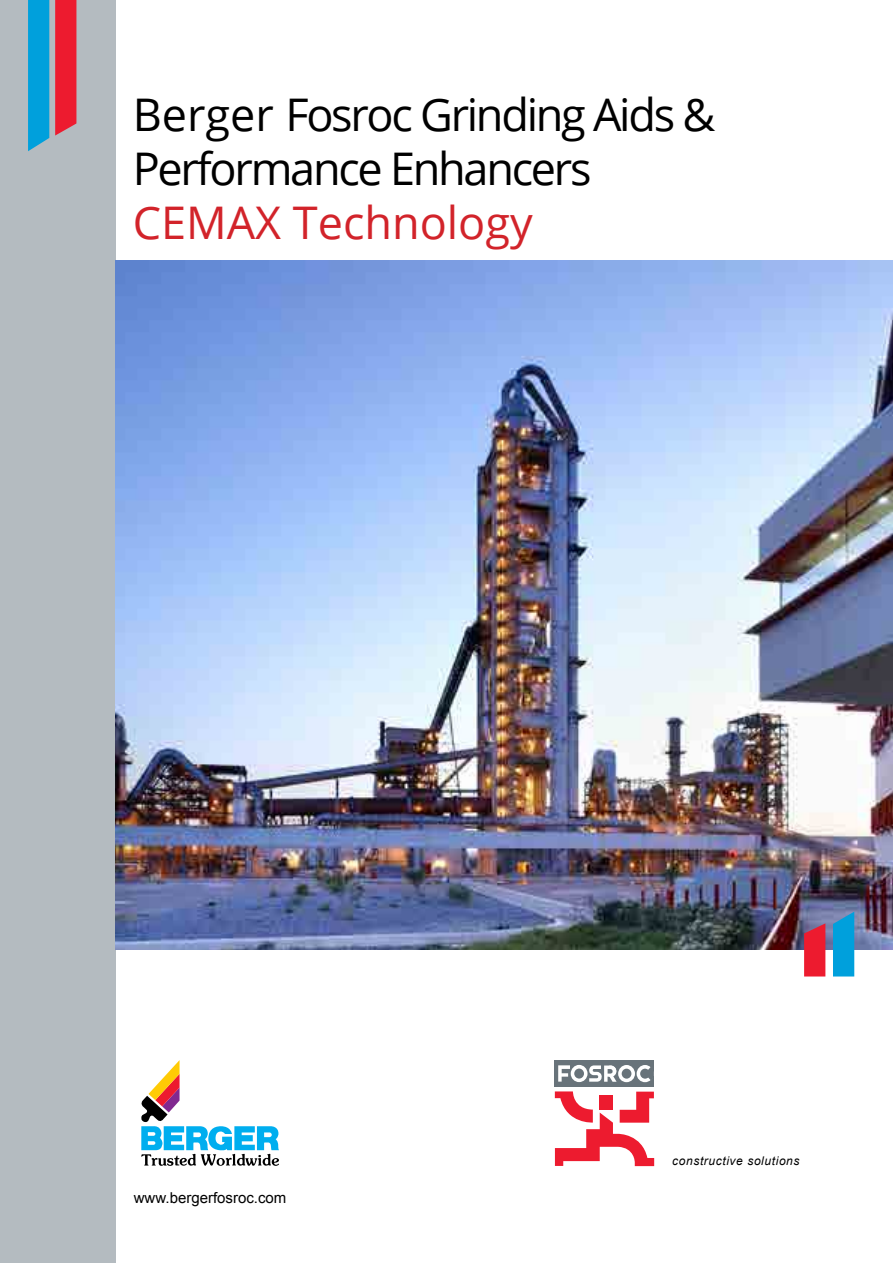
<style>
.page{position:relative;width:893px;height:1263px;background:#fff}
.page>*{position:absolute;margin:0;border:0;box-sizing:border-box;transform-origin:0 0}
.t1{font:45px/54px "Open Sans";letter-spacing:-.05em;color:#000}
.t2{font:45px "Open Sans";color:#d2232a}
.t3{font:15px "Arial";color:#000}
.t4{font:italic 12px "Arial";letter-spacing:.05em;color:#000}
</style>
<div class="page">
<div style="left:0;top:0;width:116px;height:1263px;background:#b4bbc0"></div>
<svg style="left:28px;top:0;width:21px;height:151px;background:#07a1da"></svg>
<svg style="left:55px;top:0;width:21px;height:136px;background:#e92336"></svg>
<div style="left:555px;top:1060px;width:99px;height:27px;background:#68737a"></div>
<svg style="left:558px;top:1065px;width:12px;height:16px"></svg>
<svg style="left:571px;top:1065px;width:16px;height:17px"></svg>
<div style="left:574px;top:1068px;width:10px;height:10px;background:#68737a;border-radius:50%"></div>
<svg style="left:618px;top:1065px;width:17px;height:17px"></svg>
<div style="left:622px;top:1069px;width:9px;height:10px;background:#68737a;border-radius:50%"></div>
<svg style="left:637px;top:1065px;width:16px;height:17px"></svg>
<div style="left:640px;top:1069px;width:10px;height:10px;background:#68737a;border-radius:50%"></div>
<svg style="left:648px;top:1067px;width:6px;height:13px"></svg>
<svg style="left:555px;top:1091px;width:99px;height:75px"></svg>
<svg style="left:589px;top:1065px;width:28px;height:17px"></svg>
<svg style="left:141px;top:1060px;width:138px;height:106px"></svg>
<img style="left:116px;top:260px;width:777px;height:690px">
<svg style="left:804px;top:923px;width:21px;height:53px"></svg>
<svg style="left:833px;top:911px;width:21px;height:65px"></svg>
<p class="t1" style="left:133px;top:87px;width:584px">Berger Fosroc Grinding Aids &amp;<br>Performance Enhancers</p>
<p class="t2" style="left:133px;top:192px;width:402px">CEMAX Technology</p>
<p class="t3" style="left:134px;top:1188px;width:154px">www.bergerfosroc.com</p>
<p class="t4" style="left:672px;top:1153px;width:129px">constructive solutions</p>
</div>
